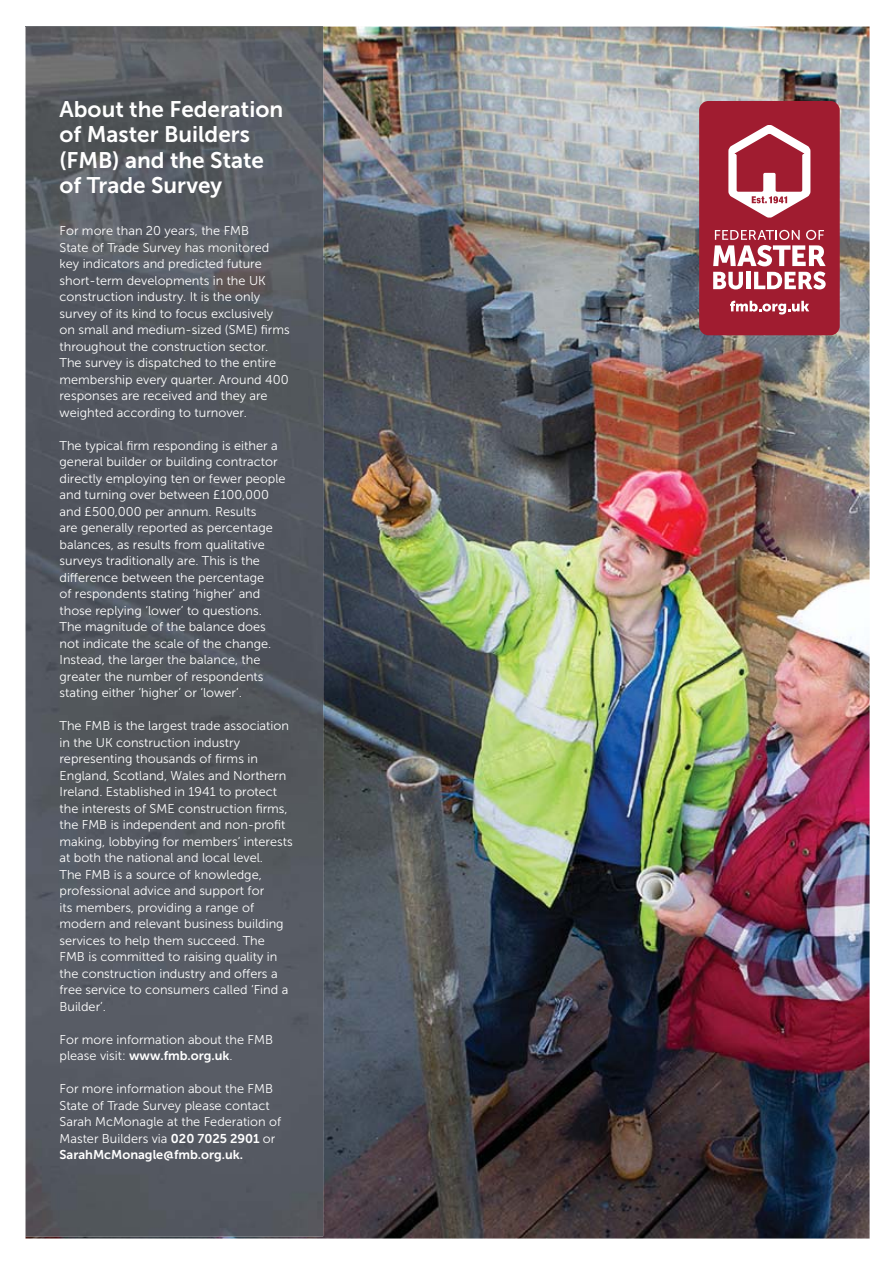
<style>
.page{position:relative;width:893px;height:1263px;background:#fff}
.page>*{position:absolute;margin:0;border:0;box-sizing:border-box;transform-origin:0 0}
.t1{font:22.5px/25.5px "Museo Sans 700";color:#fff}
.t2{font:12.75px/16.5px "Museo Sans 300";color:#fff}
.t3{font:12.75px "Museo Sans 700";color:#fff}
.s1{font-family:"Museo Sans 300"}
.s2{font-family:"Museo Sans 700"}
</style>
<div class="page">
<img style="left:26px;top:27px;width:844px;height:1211px">
<div style="left:699px;top:101px;width:141px;height:234px;background:#a01c30;border-radius:9px"></div>
<svg style="left:713px;top:230px;width:113px;height:59px"></svg>
<svg style="left:728px;top:125px;width:82px;height:93px"></svg>
<svg style="left:730px;top:301px;width:79px;height:13px"></svg>
<img style="left:26px;top:27px;width:297px;height:1209px">
<h1 class="t1" style="left:60px;top:99px;width:225px">About the Federation of Master Builders (FMB) and the State of Trade Survey</h1>
<p class="t2" style="left:60px;top:224px;width:232px">For more than 20 years, the FMB<br>State of Trade Survey has monitored key indicators and predicted future short-term developments in the UK construction industry. It is the only survey of its kind to focus exclusively on small and medium-sized (SME) firms throughout the construction sector.<br>The survey is dispatched to the entire membership every quarter. Around 400 responses are received and they are weighted according to turnover.</p>
<p class="t2" style="left:60px;top:438px;width:227px">The typical firm responding is either a general builder or building contractor directly employing ten or fewer people and turning over between £100,000 and £500,000 per annum. Results<br>are generally reported as percentage balances, as results from qualitative surveys traditionally are. This is the difference between the percentage<br>of respondents stating ‘higher’ and those replying ‘lower’ to questions.<br>The magnitude of the balance does not indicate the scale of the change.<br>Instead, the larger the balance, the greater the number of respondents stating either ‘higher’ or ‘lower’.</p>
<p class="t2" style="left:60px;top:719px;width:235px">The FMB is the largest trade association in the UK construction industry representing thousands of firms in England, Scotland, Wales and Northern Ireland. Established in 1941 to protect the interests of SME construction firms, the FMB is independent and non-profit making, lobbying for members’ interests at both the national and local level.<br>The FMB is a source of knowledge, professional advice and support for<br>its members, providing a range of modern and relevant business building services to help them succeed. The FMB is committed to raising quality in the construction industry and offers a free service to consumers called ‘Find a Builder’.</p>
<p class="t2" style="left:60px;top:1032px;width:215px">For more information about the FMB</p>
<p class="t3" style="left:60px;top:1051px;width:175px"><span class="s1">please visit:</span> www.fmb.org.uk<span class="s1">.</span></p>
<p class="t2" style="left:60px;top:1082px;width:223px">For more information about the FMB State of Trade Survey please contact Sarah McMonagle at the Federation of Master Builders via <span class="s2">020 7025 2901</span> or</p>
<p class="t3" style="left:60px;top:1150px;width:185px">SarahMcMonagle@fmb.org.uk.</p>
</div>
